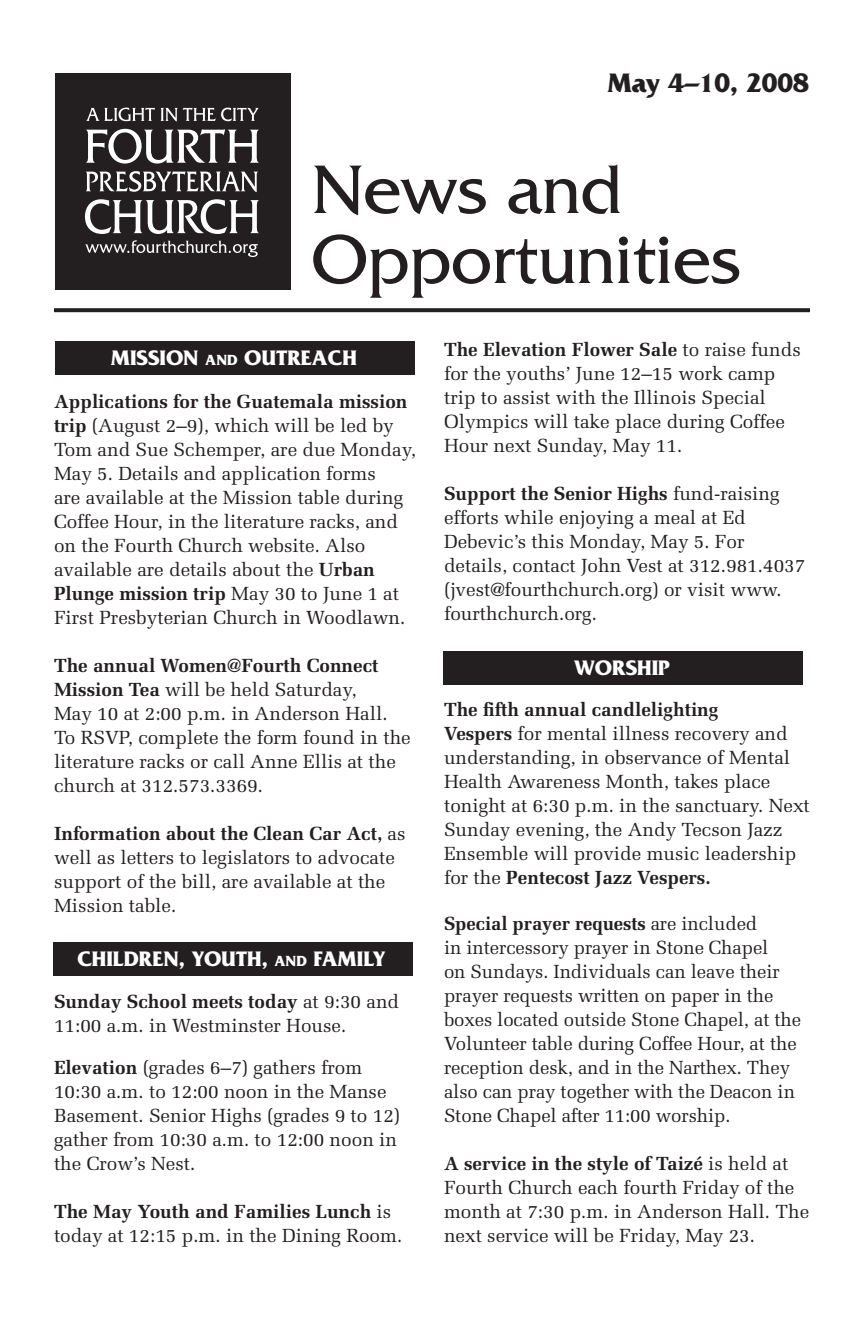
<style>
.page{position:relative;width:864px;height:1332px;background:#fff}
.page>*{position:absolute;margin:0;border:0;box-sizing:border-box;transform-origin:0 0}
.t1{font:72px/70px "Friz Quadrata Std";color:#231f20}
.t2{font:700 28px "Friz Quadrata Std";color:#231f20}
.t3{font:700 22px "Friz Quadrata Std";color:#fff}
.t4{font:19px/24px "Melior LT Std";color:#231f20}
.s1{font-size:15.4px}
.s2{font-weight:700}
</style>
<div class="page">
<div style="left:55px;top:73px;width:235px;height:216px;background:#231f20"></div>
<svg style="left:86px;top:129px;width:173px;height:35px"></svg>
<svg style="left:86px;top:171px;width:172px;height:21px"></svg>
<svg style="left:85px;top:199px;width:174px;height:35px"></svg>
<svg style="left:86px;top:108px;width:173px;height:14px;background:#5e5b5b"></svg>
<svg style="left:85px;top:240px;width:173px;height:17px;background:#4f4c4d"></svg>
<svg style="left:54px;top:308px;width:756px;height:4px;background:#2d292a"></svg>
<div style="left:53px;top:942px;width:359px;height:34px;background:#231f20"></div>
<div style="left:55px;top:342px;width:360px;height:33px;background:#231f20"></div>
<div style="left:443px;top:651px;width:360px;height:34px;background:#231f20"></div>
<h2 class="t2" style="left:607px;top:67px;width:203px">MAY 4–10, 2008</h2>
<h1 class="t1" style="left:312px;top:155px;width:431px">News and<br>Opportunities</h1>
<p class="t3" style="left:111px;top:346px;width:248px">MISSION <span class="s1">AND</span> OUTREACH</p>
<p class="t4" style="left:54px;top:390px;width:364px"><span class="s2">Applications for the Guatemala mission trip</span> (August 2–9), which will be led by Tom and Sue Schemper, are due Monday, May 5. Details and application forms<br>are available at the Mission table during Coffee Hour, in the literature racks, and on the Fourth Church website. Also available are details about the <span class="s2">Urban Plunge mission trip</span> May 30 to June 1 at First Presbyterian Church in Woodlawn.</p>
<p class="t4" style="left:54px;top:654px;width:358px"><span class="s2">The annual Women@Fourth Connect Mission Tea</span> will be held Saturday,<br>May 10 at 2:00 p.m. in Anderson Hall.<br>To RSVP, complete the form found in the literature racks or call Anne Ellis at the church at 312.573.3369.</p>
<p class="t4" style="left:54px;top:822px;width:353px"><span class="s2">Information about the Clean Car Act,</span> as well as letters to legislators to advocate support of the bill, are available at the Mission table.</p>
<p class="t3" style="left:77px;top:946px;width:309px">CHILDREN, YOUTH, <span class="s1">AND</span> FAMILY</p>
<p class="t4" style="left:54px;top:990px;width:347px"><span class="s2">Sunday School meets today</span> at 9:30 and<br>11:00 a.m. in Westminster House.</p>
<p class="t4" style="left:54px;top:1056px;width:348px"><span class="s2">Elevation</span> (grades 6–7) gathers from 10:30 a.m. to 12:00 noon in the Manse Basement. Senior Highs (grades 9 to 12) gather from 10:30 a.m. to 12:00 noon in the Crow’s Nest.</p>
<p class="t4" style="left:54px;top:1200px;width:350px"><span class="s2">The May Youth and Families Lunch</span> is today at 12:15 p.m. in the Dining Room.</p>
<p class="t4" style="left:444px;top:338px;width:358px"><span class="s2">The Elevation Flower Sale</span> to raise funds for the youths’ June 12–15 work camp trip to assist with the Illinois Special Olympics will take place during Coffee Hour next Sunday, May 11.</p>
<p class="t4" style="left:444px;top:482px;width:363px"><span class="s2">Support the Senior Highs</span> fund-raising efforts while enjoying a meal at Ed Debevic’s this Monday, May 5. For details, contact John Vest at 312.981.4037 (jvest@fourthchurch.org) or visit www. fourthchurch.org.</p>
<p class="t3" style="left:574px;top:655px;width:97px">WORSHIP</p>
<p class="t4" style="left:444px;top:698px;width:367px"><span class="s2">The fifth annual candlelighting<br>Vespers</span> for mental illness recovery and understanding, in observance of Mental Health Awareness Month, takes place tonight at 6:30 p.m. in the sanctuary. Next Sunday evening, the Andy Tecson Jazz Ensemble will provide music leadership for the <span class="s2">Pentecost Jazz Vespers.</span></p>
<p class="t4" style="left:444px;top:912px;width:359px"><span class="s2">Special prayer requests</span> are included<br>in intercessory prayer in Stone Chapel<br>on Sundays. Individuals can leave their prayer requests written on paper in the boxes located outside Stone Chapel, at the Volunteer table during Coffee Hour, at the reception desk, and in the Narthex. They also can pray together with the Deacon in Stone Chapel after 11:00 worship.</p>
<p class="t4" style="left:444px;top:1152px;width:367px"><span class="s2">A service in the style of Taizé</span> is held at Fourth Church each fourth Friday of the month at 7:30 p.m. in Anderson Hall. The next service will be Friday, May 23.</p>
</div>
